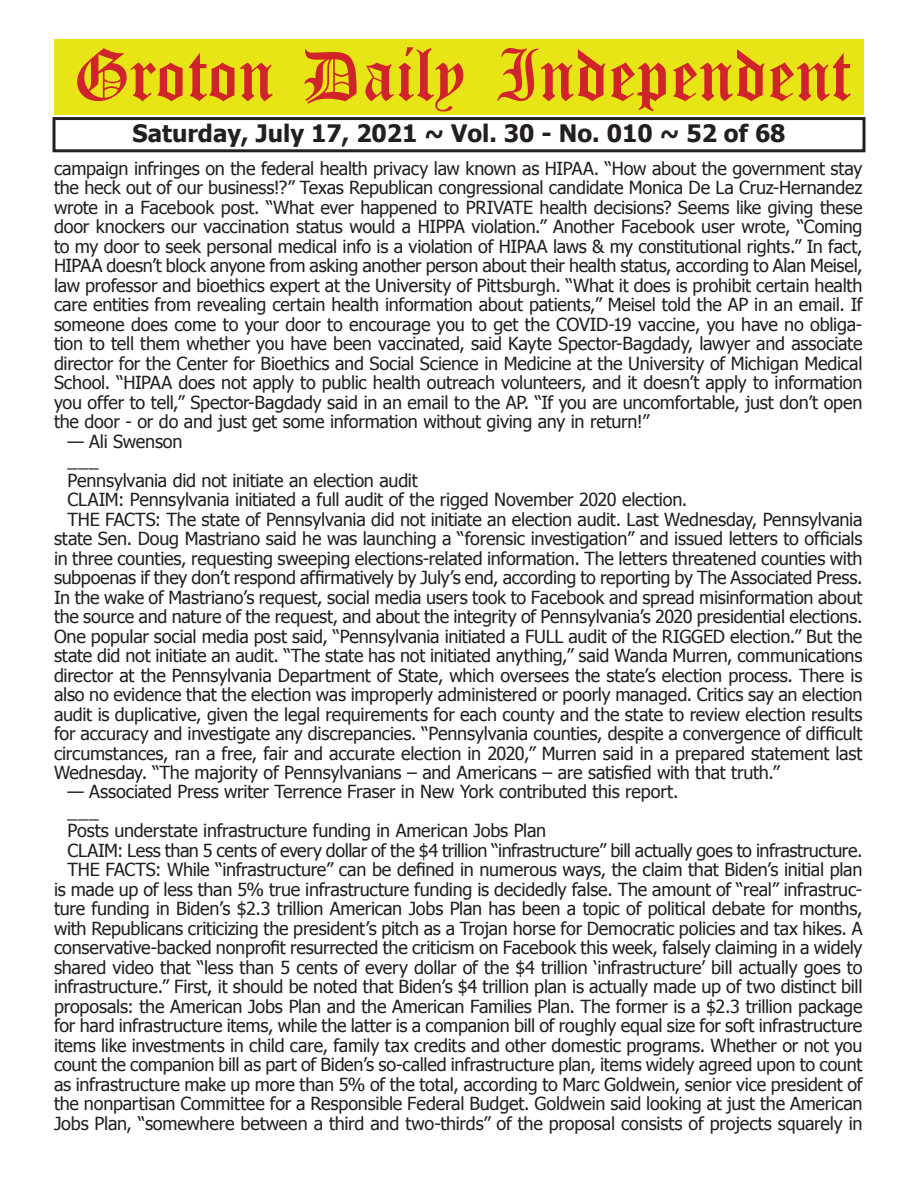
<style>
.page{position:relative;width:918px;height:1188px;background:#fff}
.page>*{position:absolute;margin:0;border:0;box-sizing:border-box;transform-origin:0 0}
.t1{font:54px "Old English Five";color:#d1232a}
.t2{font:700 24px "Tahoma";color:#231f20}
.t3{font:18px/19.5px "Tahoma";letter-spacing:-.015em;color:#231f20;text-align:justify}
</style>
<div class="page">
<div style="left:52px;top:117px;width:814px;height:35px;border:3px solid #231f20"></div>
<div style="left:54px;top:40px;width:810px;height:75px;background:#e7e515"></div>
<h1 class="t1" style="left:73px;top:50px;width:779px">Groton Daily Independent</h1>
<h2 class="t2" style="left:133px;top:116px;width:654px">Saturday, July 17, 2021 ~ Vol. 30 - No. 010 ~ 52 of 68</h2>
<p class="t3" style="left:54px;top:158px;width:810px">campaign infringes on the federal health privacy law known as HIPAA. “How about the government stay the heck out of our business!?” Texas Republican congressional candidate Monica De La Cruz-Hernandez wrote in a Facebook post. “What ever happened to PRIVATE health decisions? Seems like giving these door knockers our vaccination status would a HIPPA violation.” Another Facebook user wrote, “Coming to my door to seek personal medical info is a violation of HIPAA laws &amp; my constitutional rights.” In fact, HIPAA doesn’t block anyone from asking another person about their health status, according to Alan Meisel, law professor and bioethics expert at the University of Pittsburgh. “What it does is prohibit certain health care entities from revealing certain health information about patients,” Meisel told the AP in an email. If someone does come to your door to encourage you to get the COVID-19 vaccine, you have no obliga&shy;tion to tell them whether you have been vaccinated, said Kayte Spector-Bagdady, lawyer and associate director for the Center for Bioethics and Social Science in Medicine at the University of Michigan Medical School. “HIPAA does not apply to public health outreach volunteers, and it doesn’t apply to information you offer to tell,” Spector-Bagdady said in an email to the AP. “If you are uncomfortable, just don’t open the door - or do and just get some information without giving any in return!”</p>
<p class="t3" style="left:68px;top:430px;width:117px">— Ali Swenson</p>
<p class="t3" style="left:68px;top:450px;width:33px">___</p>
<p class="t3" style="left:68px;top:469px;width:352px">Pennsylvania did not initiate an election audit</p>
<p class="t3" style="left:68px;top:489px;width:621px">CLAIM: Pennsylvania initiated a full audit of the rigged November 2020 election.</p>
<p class="t3" style="left:68px;top:508px;width:796px">THE FACTS: The state of Pennsylvania did not initiate an election audit. Last Wednesday, Pennsylvania</p>
<p class="t3" style="left:54px;top:528px;width:810px">state Sen. Doug Mastriano said he was launching a “forensic investigation” and issued letters to officials</p>
<p class="t3" style="left:54px;top:547px;width:810px">in three counties, requesting sweeping elections-related information. The letters threatened counties with</p>
<p class="t3" style="left:54px;top:567px;width:810px">subpoenas if they don’t respond affirmatively by July’s end, according to reporting by The Associated Press.</p>
<p class="t3" style="left:54px;top:586px;width:810px">In the wake of Mastriano’s request, social media users took to Facebook and spread misinformation about</p>
<p class="t3" style="left:54px;top:606px;width:810px">the source and nature of the request, and about the integrity of Pennsylvania’s 2020 presidential elections.</p>
<p class="t3" style="left:54px;top:625px;width:810px">One popular social media post said, “Pennsylvania initiated a FULL audit of the RIGGED election.” But the</p>
<p class="t3" style="left:54px;top:645px;width:810px">state did not initiate an audit. “The state has not initiated anything,” said Wanda Murren, communications</p>
<p class="t3" style="left:54px;top:664px;width:810px">director at the Pennsylvania Department of State, which oversees the state’s election process. There is</p>
<p class="t3" style="left:54px;top:684px;width:810px">also no evidence that the election was improperly administered or poorly managed. Critics say an election</p>
<p class="t3" style="left:54px;top:703px;width:810px">audit is duplicative, given the legal requirements for each county and the state to review election results</p>
<p class="t3" style="left:54px;top:723px;width:810px">for accuracy and investigate any discrepancies. “Pennsylvania counties, despite a convergence of difficult</p>
<p class="t3" style="left:54px;top:742px;width:810px">circumstances, ran a free, fair and accurate election in 2020,” Murren said in a prepared statement last</p>
<p class="t3" style="left:54px;top:762px;width:727px">Wednesday. “The majority of Pennsylvanians – and Americans – are satisfied with that truth.”</p>
<p class="t3" style="left:68px;top:781px;width:612px">— Associated Press writer Terrence Fraser in New York contributed this report.</p>
<p class="t3" style="left:68px;top:801px;width:33px">___</p>
<p class="t3" style="left:68px;top:820px;width:480px">Posts understate infrastructure funding in American Jobs Plan</p>
<p class="t3" style="left:68px;top:840px;width:796px">CLAIM: Less than 5 cents of every dollar of the $4 trillion “infrastructure” bill actually goes to infrastructure.</p>
<p class="t3" style="left:68px;top:859px;width:796px">THE FACTS: While “infrastructure” can be defined in numerous ways, the claim that Biden’s initial plan</p>
<p class="t3" style="left:54px;top:879px;width:810px">is made up of less than 5% true infrastructure funding is decidedly false. The amount of “real” infrastruc-</p>
<p class="t3" style="left:54px;top:898px;width:810px">ture funding in Biden’s $2.3 trillion American Jobs Plan has been a topic of political debate for months,</p>
<p class="t3" style="left:54px;top:918px;width:810px">with Republicans criticizing the president’s pitch as a Trojan horse for Democratic policies and tax hikes. A</p>
<p class="t3" style="left:54px;top:937px;width:810px">conservative-backed nonprofit resurrected the criticism on Facebook this week, falsely claiming in a widely</p>
<p class="t3" style="left:54px;top:957px;width:810px">shared video that “less than 5 cents of every dollar of the $4 trillion ‘infrastructure’ bill actually goes to</p>
<p class="t3" style="left:54px;top:976px;width:810px">infrastructure.” First, it should be noted that Biden’s $4 trillion plan is actually made up of two distinct bill</p>
<p class="t3" style="left:54px;top:996px;width:810px">proposals: the American Jobs Plan and the American Families Plan. The former is a $2.3 trillion package</p>
<p class="t3" style="left:54px;top:1015px;width:810px">for hard infrastructure items, while the latter is a companion bill of roughly equal size for soft infrastructure</p>
<p class="t3" style="left:54px;top:1035px;width:810px">items like investments in child care, family tax credits and other domestic programs. Whether or not you</p>
<p class="t3" style="left:54px;top:1054px;width:810px">count the companion bill as part of Biden’s so-called infrastructure plan, items widely agreed upon to count</p>
<p class="t3" style="left:54px;top:1074px;width:810px">as infrastructure make up more than 5% of the total, according to Marc Goldwein, senior vice president of</p>
<p class="t3" style="left:54px;top:1093px;width:810px">the nonpartisan Committee for a Responsible Federal Budget. Goldwein said looking at just the American</p>
<p class="t3" style="left:54px;top:1113px;width:810px">Jobs Plan, “somewhere between a third and two-thirds” of the proposal consists of projects squarely in</p>
</div>
